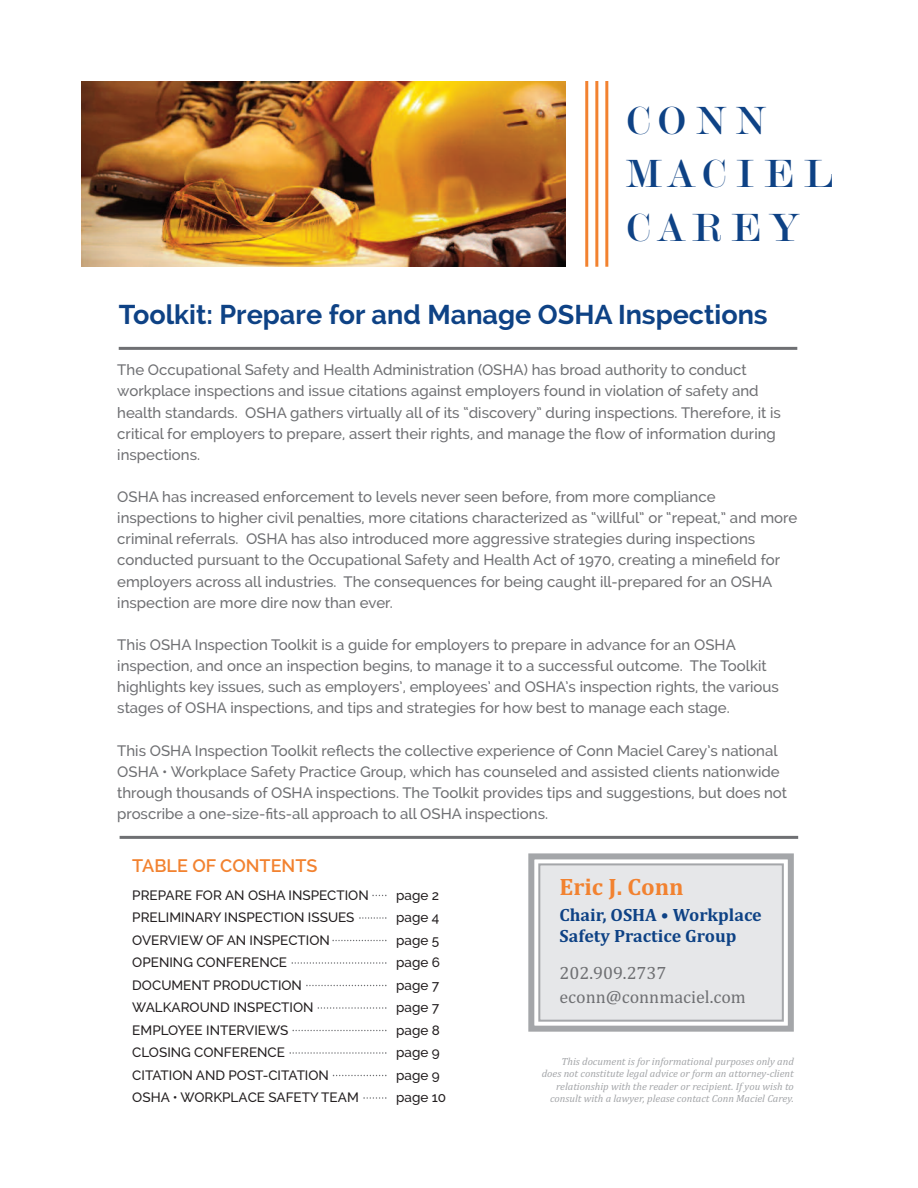
<style>
.page{position:relative;width:918px;height:1188px;background:#fff}
.page>*{position:absolute;margin:0;border:0;box-sizing:border-box;transform-origin:0 0}
.t1{font:42px/53.4px "Modern";letter-spacing:.22em;color:#0e4285}
.t2{font:700 27px "Raleway";color:#0e4285}
.t3{font:700 24px "Cambria";color:#f28230}
.t4{font:700 18px/21.6px "Cambria";color:#0e4285}
.t5{font:18px/24px "Cambria";color:#6f7073}
.t6{font:600 18px "Raleway";color:#f28230}
.t7{font:500 15px/21.1px "Raleway";color:#6f7073}
.t8{font:500 13.5px "Raleway";color:#231f20}
.t9{font:italic 10.5px/12.6px "Cambria";color:#a4a6a9;text-align:right}
</style>
<div class="page">
<div style="left:540px;top:865px;width:242px;height:155px;background:#e6e7e9"></div>
<div style="left:528px;top:853px;width:266px;height:179px;border:6px solid #a4a6a9"></div>
<div style="left:538px;top:863px;width:246px;height:159px;border:2px solid #a4a6a9"></div>
<hr style="left:585px;top:81px;width:3px;height:186px;background:#f28230">
<hr style="left:595px;top:81px;width:3px;height:186px;background:#f28230">
<hr style="left:605px;top:81px;width:3px;height:186px;background:#f28230">
<img style="left:81px;top:81px;width:484px;height:186px">
<hr style="left:119px;top:347px;width:678px;height:3px;background:#6f7073">
<hr style="left:120px;top:836px;width:678px;height:3px;background:#6f7073">
<svg style="left:359px;top:917px;width:28px;height:2px"></svg>
<svg style="left:332px;top:940px;width:55px;height:1px"></svg>
<svg style="left:292px;top:962px;width:95px;height:2px"></svg>
<svg style="left:306px;top:985px;width:81px;height:1px"></svg>
<svg style="left:318px;top:1007px;width:69px;height:2px"></svg>
<svg style="left:292px;top:1030px;width:95px;height:1px"></svg>
<svg style="left:290px;top:1052px;width:97px;height:2px"></svg>
<svg style="left:333px;top:1075px;width:54px;height:1px"></svg>
<svg style="left:363px;top:1097px;width:24px;height:2px"></svg>
<h1 class="t1" style="left:625px;top:95px;width:208px">CONN<br>MACIEL<br>CAREY</h1>
<h2 class="t2" style="left:119px;top:305px;width:650px">Toolkit: Prepare for and Manage OSHA Inspections</h2>
<p class="t7" style="left:117px;top:361px;width:665px">The Occupational Safety and Health Administration (OSHA) has broad authority to conduct workplace inspections and issue citations against employers found in violation of safety and health standards. OSHA gathers virtually all of its “discovery” during inspections. Therefore, it is critical for employers to prepare, assert their rights, and manage the flow of information during inspections.</p>
<p class="t7" style="left:117px;top:488px;width:682px">OSHA has increased enforcement to levels never seen before, from more compliance inspections to higher civil penalties, more citations characterized as “willful” or “repeat,” and more criminal referrals. OSHA has also introduced more aggressive strategies during inspections conducted pursuant to the Occupational Safety and Health Act of 1970, creating a minefield for employers across all industries. The consequences for being caught ill-prepared for an OSHA inspection are more dire now than ever.</p>
<p class="t7" style="left:117px;top:636px;width:663px">This OSHA Inspection Toolkit is a guide for employers to prepare in advance for an OSHA inspection, and once an inspection begins, to manage it to a successful outcome. The Toolkit highlights key issues, such as employers’, employees’ and OSHA’s inspection rights, the various stages of OSHA inspections, and tips and strategies for how best to manage each stage.</p>
<p class="t7" style="left:117px;top:741px;width:671px">This OSHA Inspection Toolkit reflects the collective experience of Conn Maciel Carey’s national OSHA • Workplace Safety Practice Group, which has counseled and assisted clients nationwide through thousands of OSHA inspections. The Toolkit provides tips and suggestions, but does not proscribe a one-size-fits-all approach to all OSHA inspections.</p>
<p class="t6" style="left:132px;top:859px;width:187px">TABLE OF CONTENTS</p>
<p class="t8" style="left:132px;top:890px;width:238px">PREPARE FOR AN OSHA INSPECTION</p>
<p class="t8" style="left:396px;top:890px;width:44px">page 2</p>
<p class="t8" style="left:132px;top:912px;width:224px">PRELIMINARY INSPECTION ISSUES</p>
<p class="t8" style="left:396px;top:912px;width:45px">page 4</p>
<p class="t8" style="left:132px;top:935px;width:199px">OVERVIEW OF AN INSPECTION</p>
<p class="t8" style="left:396px;top:935px;width:45px">page 5</p>
<p class="t8" style="left:132px;top:957px;width:156px">OPENING CONFERENCE</p>
<p class="t8" style="left:396px;top:957px;width:45px">page 6</p>
<p class="t8" style="left:132px;top:980px;width:171px">DOCUMENT PRODUCTION</p>
<p class="t8" style="left:396px;top:980px;width:45px">page 7</p>
<p class="t8" style="left:132px;top:1002px;width:183px">WALKAROUND INSPECTION</p>
<p class="t8" style="left:396px;top:1002px;width:45px">page 7</p>
<p class="t8" style="left:132px;top:1025px;width:158px">EMPLOYEE INTERVIEWS</p>
<p class="t8" style="left:396px;top:1025px;width:45px">page 8</p>
<p class="t8" style="left:132px;top:1047px;width:154px">CLOSING CONFERENCE</p>
<p class="t8" style="left:396px;top:1047px;width:45px">page 9</p>
<p class="t8" style="left:132px;top:1070px;width:198px">CITATION AND POST-CITATION</p>
<p class="t8" style="left:396px;top:1070px;width:45px">page 9</p>
<p class="t8" style="left:132px;top:1092px;width:228px">OSHA • WORKPLACE SAFETY TEAM</p>
<p class="t8" style="left:396px;top:1092px;width:51px">page 10</p>
<h3 class="t3" style="left:560px;top:873px;width:126px">Eric J. Conn</h3>
<p class="t4" style="left:559px;top:904px;width:204px">Chair, OSHA • Workplace<br>Safety Practice Group</p>
<p class="t5" style="left:559px;top:961px;width:188px">202.909.2737 econn@connmaciel.com</p>
<p class="t9" style="left:542px;top:1055px;width:254px">This document is for informational purposes only and does not constitute legal advice or form an attorney-client relationship with the reader or recipient. If you wish to consult with a lawyer, please contact Conn Maciel Carey.</p>
</div>
